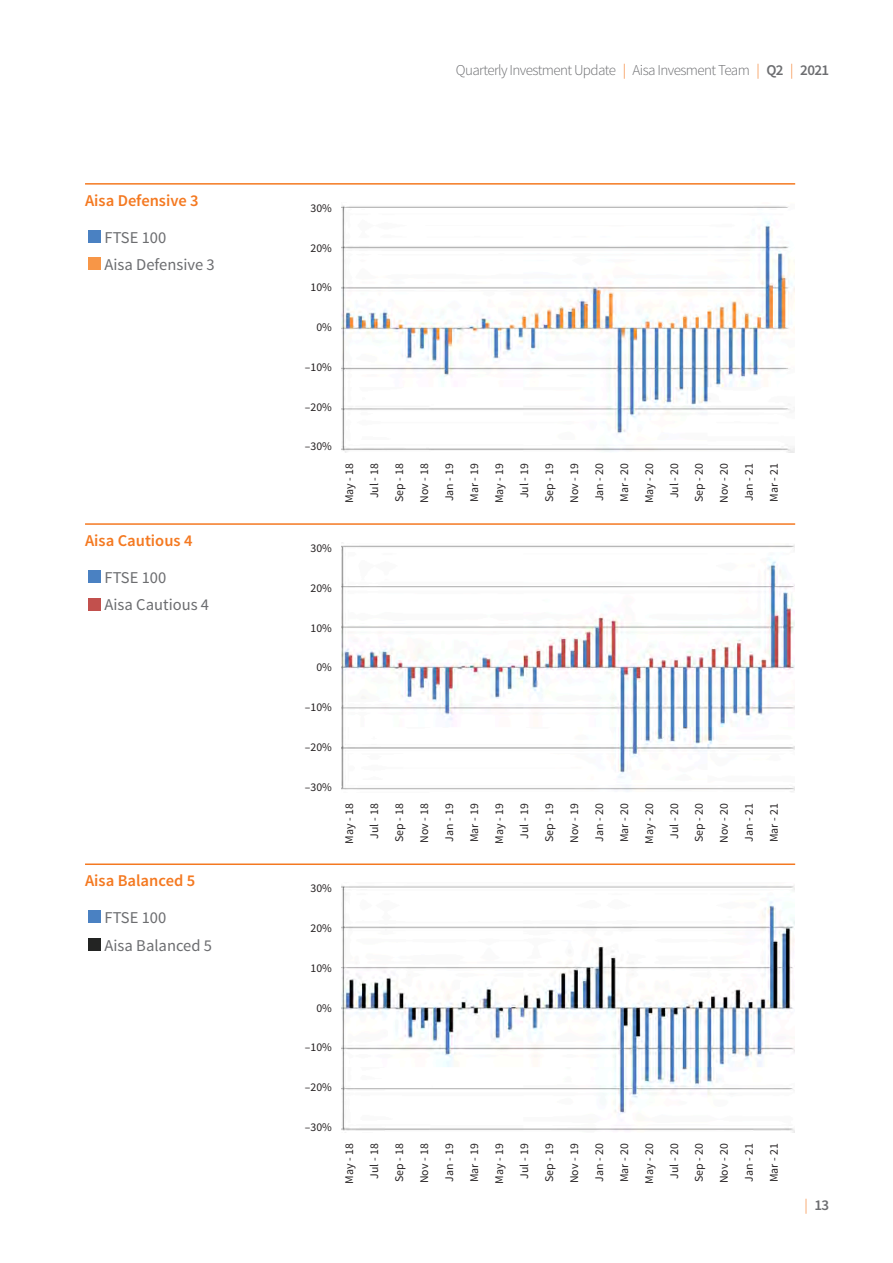
<style>
.page{position:relative;width:893px;height:1263px;background:#fff}
.page>*{position:absolute;margin:0;border:0;box-sizing:border-box;transform-origin:0 0}
.t1{font:16.5px "Source Sans Pro";color:#6c6d70}
.t2{font:600 16.5px "Source Sans Pro";color:#f47921}
.t3{font:300 15px "Source Sans Pro";letter-spacing:-.04em;color:#6c6d70}
.t4{font:600 15px "Source Sans Pro";color:#6c6d70}
.t5{font:11.7px/25px "Source Sans Pro";color:#231f20;text-align:center}
.s1{color:#f47921}
.s2{font-weight:600}
.s3{font-weight:300;color:#f47921}
</style>
<div class="page">
<hr style="left:85px;top:183px;width:710px;height:2px;background:#f47921">
<div style="left:88px;top:230px;width:13px;height:13px;background:#4a81c2"></div>
<div style="left:88px;top:257px;width:13px;height:13px;background:#f79647"></div>
<hr style="left:85px;top:523px;width:710px;height:2px;background:#f47921">
<div style="left:88px;top:570px;width:13px;height:13px;background:#4a81c2"></div>
<div style="left:88px;top:598px;width:13px;height:12px;background:#c2504d"></div>
<hr style="left:85px;top:863px;width:710px;height:2px;background:#f47921">
<div style="left:88px;top:910px;width:13px;height:13px;background:#4a81c2"></div>
<div style="left:88px;top:938px;width:13px;height:12px;background:#232423"></div>
<img style="left:341px;top:205px;width:453px;height:247px">
<img style="left:341px;top:545px;width:453px;height:247px">
<img style="left:341px;top:886px;width:453px;height:247px">
<p class="t2" style="left:85px;top:190px;width:115px">Aisa Defensive 3</p>
<p class="t1" style="left:105px;top:227px;width:63px">FTSE 100</p>
<p class="t1" style="left:105px;top:254px;width:112px">Aisa Defensive 3</p>
<p class="t2" style="left:85px;top:530px;width:109px">Aisa Cautious 4</p>
<p class="t1" style="left:105px;top:567px;width:63px">FTSE 100</p>
<p class="t1" style="left:105px;top:595px;width:106px">Aisa Cautious 4</p>
<p class="t2" style="left:85px;top:870px;width:112px">Aisa Balanced 5</p>
<p class="t1" style="left:105px;top:907px;width:63px">FTSE 100</p>
<p class="t1" style="left:105px;top:935px;width:109px">Aisa Balanced 5</p>
<p class="t3" style="left:456px;top:61px;width:375px">Quarterly Investment Update <span class="s1">|</span> Aisa Invesment Team <span class="s1">|</span> <span class="s2">Q2</span> <span class="s1">|</span> <span class="s2">2021</span></p>
<p class="t5" style="left:311px;top:196px;width:23px">30%</p>
<p class="t5" style="left:311px;top:235px;width:23px">20%</p>
<p class="t5" style="left:311px;top:275px;width:23px">10%</p>
<p class="t5" style="left:316px;top:315px;width:17px">0%</p>
<p class="t5" style="left:305px;top:355px;width:29px">–10%</p>
<p class="t5" style="left:305px;top:394px;width:29px">–20%</p>
<p class="t5" style="left:305px;top:434px;width:29px">–30%</p>
<p class="t5" style="left:337px;top:503px;width:42px;rotate:-90deg">May - 18<br>Jul - 18<br>Sep - 18<br>Nov - 18<br>Jan - 19<br>Mar - 19<br>May - 19<br>Jul - 19<br>Sep - 19<br>Nov - 19<br>Jan - 20<br>Mar - 20<br>May - 20<br>Jul - 20<br>Sep - 20<br>Nov - 20<br>Jan - 21<br>Mar - 21</p>
<p class="t5" style="left:311px;top:536px;width:23px">30%</p>
<p class="t5" style="left:311px;top:576px;width:23px">20%</p>
<p class="t5" style="left:311px;top:615px;width:23px">10%</p>
<p class="t5" style="left:316px;top:655px;width:17px">0%</p>
<p class="t5" style="left:305px;top:695px;width:29px">–10%</p>
<p class="t5" style="left:305px;top:735px;width:29px">–20%</p>
<p class="t5" style="left:305px;top:774px;width:29px">–30%</p>
<p class="t5" style="left:337px;top:843px;width:42px;rotate:-90deg">May - 18<br>Jul - 18<br>Sep - 18<br>Nov - 18<br>Jan - 19<br>Mar - 19<br>May - 19<br>Jul - 19<br>Sep - 19<br>Nov - 19<br>Jan - 20<br>Mar - 20<br>May - 20<br>Jul - 20<br>Sep - 20<br>Nov - 20<br>Jan - 21<br>Mar - 21</p>
<p class="t5" style="left:311px;top:876px;width:23px">30%</p>
<p class="t5" style="left:311px;top:916px;width:23px">20%</p>
<p class="t5" style="left:311px;top:955px;width:23px">10%</p>
<p class="t5" style="left:316px;top:995px;width:17px">0%</p>
<p class="t5" style="left:305px;top:1035px;width:29px">–10%</p>
<p class="t5" style="left:305px;top:1075px;width:29px">–20%</p>
<p class="t5" style="left:305px;top:1114px;width:29px">–30%</p>
<p class="t5" style="left:337px;top:1184px;width:42px;rotate:-90deg">May - 18<br>Jul - 18<br>Sep - 18<br>Nov - 18<br>Jan - 19<br>Mar - 19<br>May - 19<br>Jul - 19<br>Sep - 19<br>Nov - 19<br>Jan - 20<br>Mar - 20<br>May - 20<br>Jul - 20<br>Sep - 20<br>Nov - 20<br>Jan - 21<br>Mar - 21</p>
<p class="t4" style="left:804px;top:1196px;width:26px"><span class="s3">|</span> 13</p>
</div>
